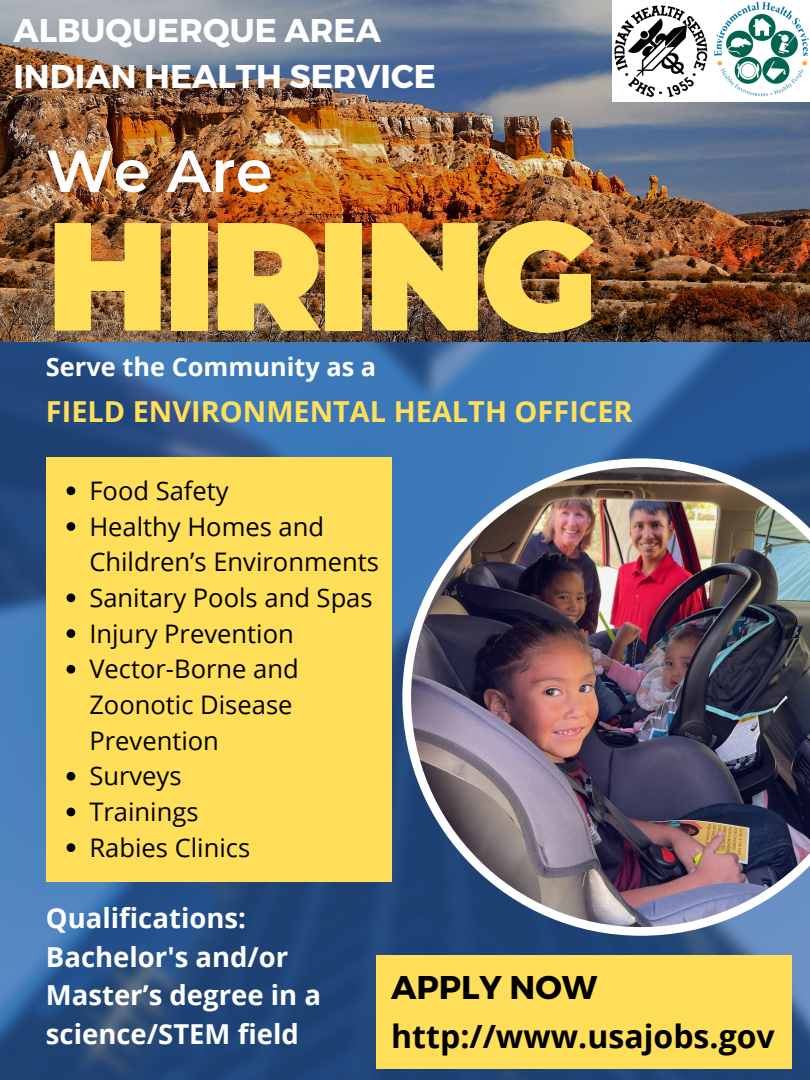
<style>
.page{position:relative;width:810px;height:1080px;background:#fff}
.page>*{position:absolute;margin:0;border:0;box-sizing:border-box;transform-origin:0 0}
.t1{font:900 153.62px "Montserrat";letter-spacing:-.045em;color:#ffde59}
.t2{font:600 59.12px "Montserrat";color:#fff}
.t3{font:700 32.88px "Montserrat";color:#fff}
.t4{font:700 32.88px "Montserrat";color:#000}
.t5{font:700 32.06px "Open Sans";color:#000}
.t6{font:700 28.88px "Open Sans";color:#ffde59}
.t7{font:700 27.5px/38.4px "Open Sans";color:#fff}
.t8{font:25.56px/35.7px "Open Sans";color:#000}
.t9{font:700 25.38px "Open Sans";color:#fff}
</style>
<div class="page">
<img style="left:0;top:341px;width:810px;height:739px">
<img style="left:402px;top:458px;width:408px;height:478px">
<div style="left:376px;top:955px;width:416px;height:113px;background:#ffde59"></div>
<img style="left:0;top:0;width:810px;height:341px">
<div style="left:612px;top:0;width:115px;height:101px;background:#fff"></div>
<img style="left:614px;top:5px;width:94px;height:92px">
<img style="left:714px;top:0;width:96px;height:101px">
<div style="left:46px;top:457px;width:345px;height:425px;background:#ffde59"></div>
<svg style="left:67px;top:486px;width:8px;height:9px"></svg>
<svg style="left:67px;top:522px;width:8px;height:9px"></svg>
<svg style="left:67px;top:594px;width:8px;height:8px"></svg>
<svg style="left:67px;top:629px;width:8px;height:9px"></svg>
<svg style="left:67px;top:665px;width:8px;height:9px"></svg>
<svg style="left:67px;top:772px;width:8px;height:9px"></svg>
<svg style="left:67px;top:808px;width:8px;height:8px"></svg>
<svg style="left:67px;top:843px;width:8px;height:9px"></svg>
<p class="t3" style="left:13px;top:9px;width:369px">ALBUQUERQUE AREA</p>
<p class="t3" style="left:13px;top:55px;width:424px">INDIAN HEALTH SERVICE</p>
<p class="t2" style="left:46px;top:135px;width:228px">We Are</p>
<p class="t1" style="left:46px;top:182px;width:553px">HIRING</p>
<p class="t9" style="left:46px;top:349px;width:332px">Serve the Community as a</p>
<p class="t6" style="left:46px;top:391px;width:588px">FIELD ENVIRONMENTAL HEALTH OFFICER</p>
<p class="t8" style="left:89px;top:472px;width:141px">Food Safety</p>
<p class="t8" style="left:89px;top:508px;width:291px">Healthy Homes and<br>Children’s Environments</p>
<p class="t8" style="left:89px;top:579px;width:285px">Sanitary Pools and Spas</p>
<p class="t8" style="left:89px;top:615px;width:206px">Injury Prevention</p>
<p class="t8" style="left:89px;top:651px;width:211px">Vector-Borne and<br>Zoonotic Disease<br>Prevention</p>
<p class="t8" style="left:89px;top:758px;width:94px">Surveys</p>
<p class="t8" style="left:89px;top:793px;width:111px">Trainings</p>
<p class="t8" style="left:89px;top:829px;width:162px">Rabies Clinics</p>
<p class="t7" style="left:46px;top:898px;width:277px">Qualifications:<br>Bachelor's and/or<br>Master’s degree in a science/STEM field</p>
<p class="t4" style="left:391px;top:966px;width:208px">APPLY NOW</p>
<p class="t5" style="left:391px;top:1014px;width:385px">http://www.usajobs.gov</p>
</div>
